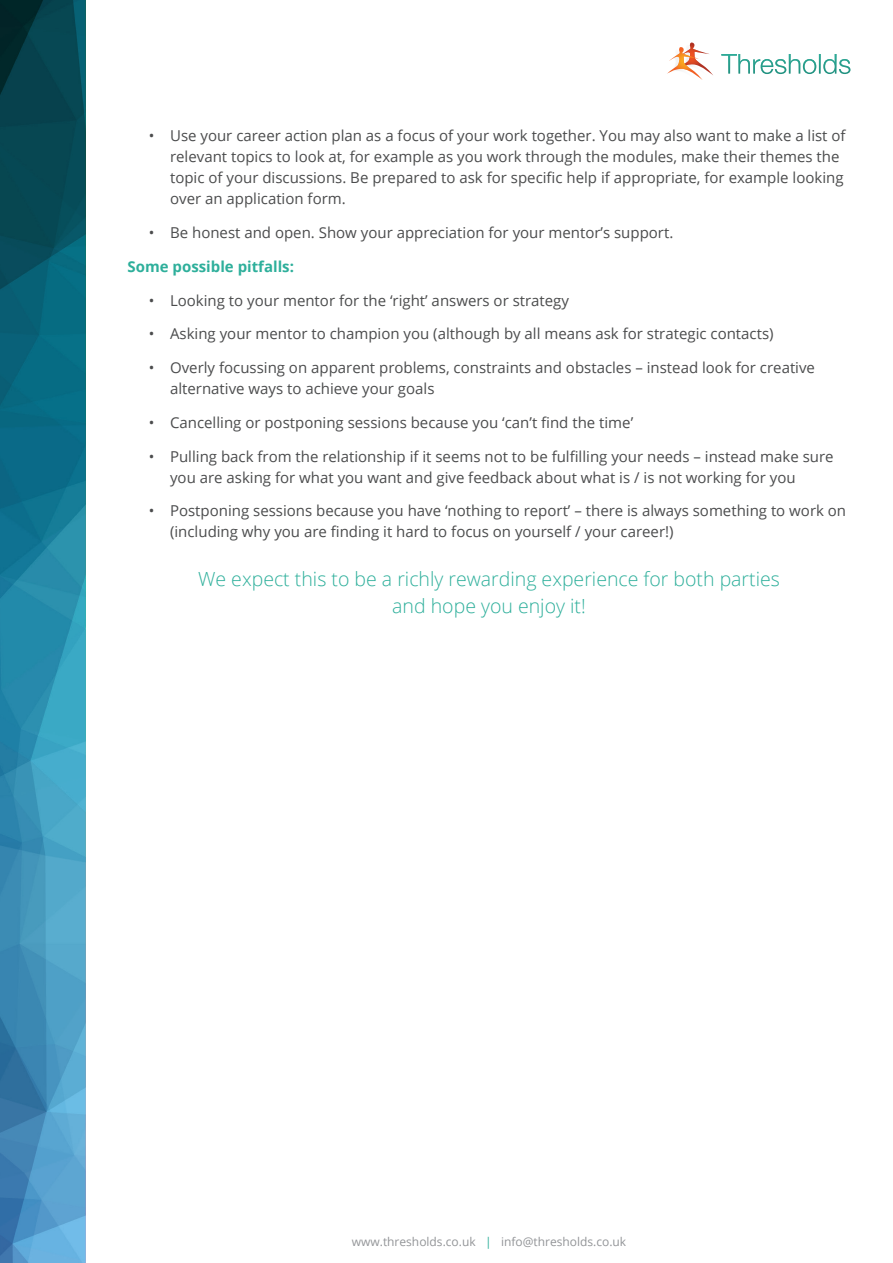
<style>
.page{position:relative;width:893px;height:1263px;background:#fff}
.page>*{position:absolute;margin:0;border:0;box-sizing:border-box;transform-origin:0 0}
.t1{font:300 19.5px/27px "Open Sans";color:#2eaf9b;text-align:center}
.t2{font:15px/21px "Open Sans";color:#4b4c4d}
.t3{font:700 15px "Open Sans";color:#2eaf9b}
.t4{font:12px "Open Sans";color:#939598}
.s1{color:#2eaf9b}
</style>
<div class="page">
<svg style="left:0;top:0;width:85px;height:1263px;background:#277b99"></svg>
<svg style="left:667px;top:42px;width:46px;height:38px"></svg>
<svg style="left:672px;top:49px;width:24px;height:23px"></svg>
<svg style="left:721px;top:54px;width:129px;height:20px"></svg>
<p class="t2" style="left:170px;top:125px;width:677px;text-indent:-21px">• Use your career action plan as a focus of your work together. You may also want to make a list of relevant topics to look at, for example as you work through the modules, make their themes the topic of your discussions. Be prepared to ask for specific help if appropriate, for example looking over an application form.</p>
<p class="t2" style="left:149px;top:222px;width:526px">• Be honest and open. Show your appreciation for your mentor’s support.</p>
<p class="t3" style="left:128px;top:256px;width:168px">Some possible pitfalls:</p>
<p class="t2" style="left:149px;top:289px;width:422px">• Looking to your mentor for the ‘right’ answers or strategy</p>
<p class="t2" style="left:149px;top:323px;width:626px">• Asking your mentor to champion you (although by all means ask for strategic contacts)</p>
<p class="t2" style="left:170px;top:357px;width:646px;text-indent:-21px">• Overly focussing on apparent problems, constraints and obstacles – instead look for creative alternative ways to achieve your goals</p>
<p class="t2" style="left:149px;top:412px;width:486px">• Cancelling or postponing sessions because you ‘can’t find the time’</p>
<p class="t2" style="left:170px;top:445px;width:665px;text-indent:-21px">• Pulling back from the relationship if it seems not to be fulfilling your needs – instead make sure you are asking for what you want and give feedback about what is / is not working for you</p>
<p class="t2" style="left:170px;top:500px;width:678px;text-indent:-21px">• Postponing sessions because you have ‘nothing to report’ – there is always something to work on (including why you are finding it hard to focus on yourself / your career!)</p>
<h1 class="t1" style="left:198px;top:565px;width:583px">We expect this to be a richly rewarding experience for both parties and hope you enjoy it!</h1>
<p class="t4" style="left:352px;top:1234px;width:276px">www.thresholds.co.uk <span class="s1">|</span> info@thresholds.co.uk</p>
</div>
